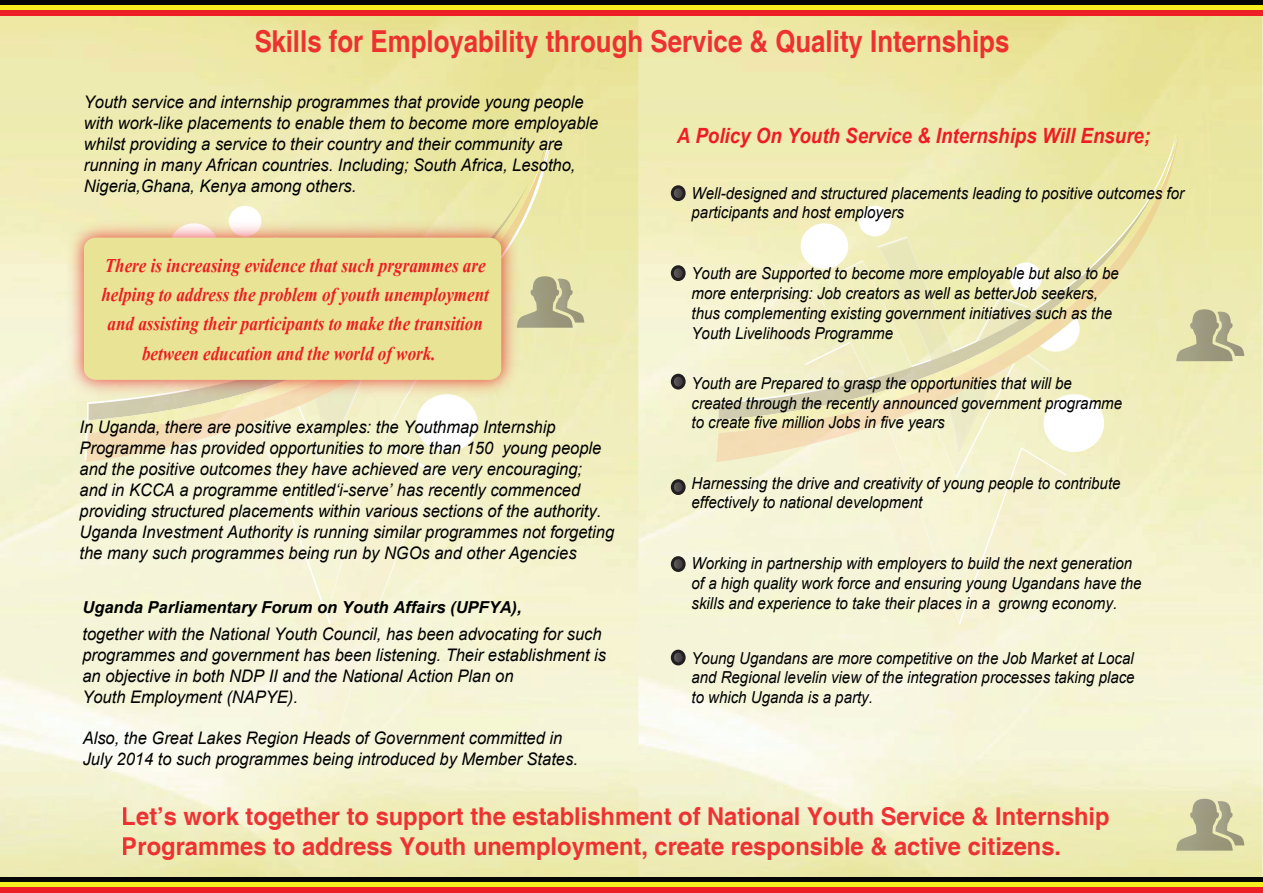
<style>
.page{position:relative;width:1263px;height:893px;background:#fff}
.page>*{position:absolute;margin:0;border:0;box-sizing:border-box;transform-origin:0 0}
.t1{font:700 30.3px "Helvetica";color:#ee1d23;scale:.85 1}
.t2{font:700 24.6px/29.5px "Helvetica";color:#ee1d23;scale:.96 1}
.t3{font:700 24.45px/29.4px "Vijaya";color:#ee1d23;text-align:center;scale:.87 1}
.t4{font:italic 700 21px "Arial";color:#ee1d23;scale:.89 1}
.t5{font:italic 17.4px/21px "Arial";color:#000;scale:.95 1}
.t6{font:italic 16.5px/19.8px "Arial";color:#000;scale:.91 1}
.t7{font:italic 700 16.5px "Arial";color:#000}
</style>
<div class="page">
<img style="left:638px;top:16px;width:624px;height:861px">
<img style="left:805px;top:462px;width:262px;height:309px">
<img style="left:716px;top:130px;width:462px;height:9px">
<img style="left:716px;top:139px;width:462px;height:323px">
<img style="left:175px;top:462px;width:262px;height:309px">
<img style="left:86px;top:139px;width:462px;height:323px">
<div style="left:0;top:0;width:1263px;height:6px;background:#050706"></div>
<div style="left:0;top:5px;width:1263px;height:6px;background:#f7ee21"></div>
<div style="left:0;top:11px;width:1263px;height:5px;background:#ed1f26"></div>
<svg style="left:1176px;top:309px;width:68px;height:52px;background:#c0bd96"></svg>
<svg style="left:1176px;top:799px;width:68px;height:52px;background:#c0be98"></svg>
<svg style="left:672px;top:375px;width:12px;height:13px"></svg>
<div style="left:671px;top:374px;width:15px;height:15px;border:3px solid #231f20;border-radius:50%"></div>
<svg style="left:672px;top:481px;width:10px;height:12px"></svg>
<div style="left:671px;top:479px;width:15px;height:16px;border:3px solid #231f20;border-radius:50%"></div>
<svg style="left:672px;top:558px;width:10px;height:12px"></svg>
<div style="left:671px;top:556px;width:15px;height:16px;border:3px solid #231f20;border-radius:50%"></div>
<svg style="left:672px;top:651px;width:12px;height:13px"></svg>
<div style="left:671px;top:650px;width:15px;height:15px;border:3px solid #231f20;border-radius:50%"></div>
<svg style="left:672px;top:267px;width:12px;height:13px"></svg>
<div style="left:671px;top:265px;width:15px;height:16px;border:3px solid #231f20;border-radius:50%"></div>
<svg style="left:672px;top:187px;width:12px;height:13px"></svg>
<div style="left:671px;top:185px;width:15px;height:16px;border:3px solid #231f20;border-radius:50%"></div>
<svg style="left:524px;top:276px;width:60px;height:52px;background:#bcb993"></svg>
<img style="left:61px;top:215px;width:463px;height:188px">
<div style="left:84px;top:238px;width:417px;height:142px;background:#e8e395;border-radius:12px"></div>
<div style="left:0;top:877px;width:1263px;height:5px;background:#050706"></div>
<div style="left:0;top:882px;width:1263px;height:6px;background:#f7ee21"></div>
<div style="left:0;top:887px;width:1263px;height:6px;background:#ed1f26"></div>
<h1 class="t1" style="left:254px;top:23px;width:890px">Skills for Employability through Service &amp; Quality Internships</h1>
<p class="t5" style="left:84px;top:92px;width:543px">Youth service and internship programmes that provide young people with work-like placements to enable them to become more employable whilst providing a service to their country and their community are running in many African countries. Including; South Africa, Lesotho, Nigeria,Ghana, Kenya among others.</p>
<p class="t4" style="left:677px;top:122px;width:534px">A Policy On Youth Service &amp; Internships Will Ensure;</p>
<p class="t6" style="left:692px;top:183px;width:543px">Well-designed and structured placements leading to positive outcomes for participants and host employers</p>
<h3 class="t3" style="left:101px;top:247px;width:447px">There is increasing evidence that such prgrammes are helping to address the problem of youth unemployment and assisting their participants to make the transition between education and the world of work.</h3>
<p class="t6" style="left:692px;top:264px;width:471px">Youth are Supported to become more employable but also to be more enterprising: Job creators as well as betterJob seekers, thus complementing existing government initiatives such as the Youth Livelihoods Programme</p>
<p class="t6" style="left:691px;top:373px;width:475px">Youth are Prepared to grasp the opportunities that will be created through the recently announced government programme to create five million Jobs in five years</p>
<p class="t5" style="left:80px;top:416px;width:564px">In Uganda, there are positive examples: the Youthmap Internship Programme has provided opportunities to more than 150 young people and the positive outcomes they have achieved are very encouraging;<br>and in KCCA a programme entitled‘i-serve’ has recently commenced providing structured placements within various sections of the authority.<br>Uganda Investment Authority is running similar programmes not forgeting the many such programmes being run by NGOs and other Agencies</p>
<p class="t7" style="left:82px;top:596px;width:441px">Uganda Parliamentary Forum on Youth Affairs (UPFYA),</p>
<p class="t5" style="left:82px;top:624px;width:553px">together with the National Youth Council, has been advocating for such programmes and government has been listening. Their establishment is an objective in both NDP II and the National Action Plan on<br>Youth Employment (NAPYE).</p>
<p class="t5" style="left:83px;top:727px;width:523px">Also, the Great Lakes Region Heads of Government committed in<br>July 2014 to such programmes being introduced by Member States.</p>
<h2 class="t2" style="left:122px;top:803px;width:1030px">Let’s work together to support the establishment of National Youth Service &amp; Internship<br>Programmes to address Youth unemployment, create responsible &amp; active citizens.</h2>
<p class="t6" style="left:692px;top:473px;width:473px">Harnessing the drive and creativity of young people to contribute effectively to national development</p>
<p class="t6" style="left:692px;top:554px;width:496px">Working in partnership with employers to build the next generation of a high quality work force and ensuring young Ugandans have the skills and experience to take their places in a growng economy.</p>
<p class="t6" style="left:691px;top:648px;width:488px;text-align:justify">Young Ugandans are more competitive on the Job Market at Local and Regional levelin view of the integration processes taking place to which Uganda is a party.</p>
</div>
